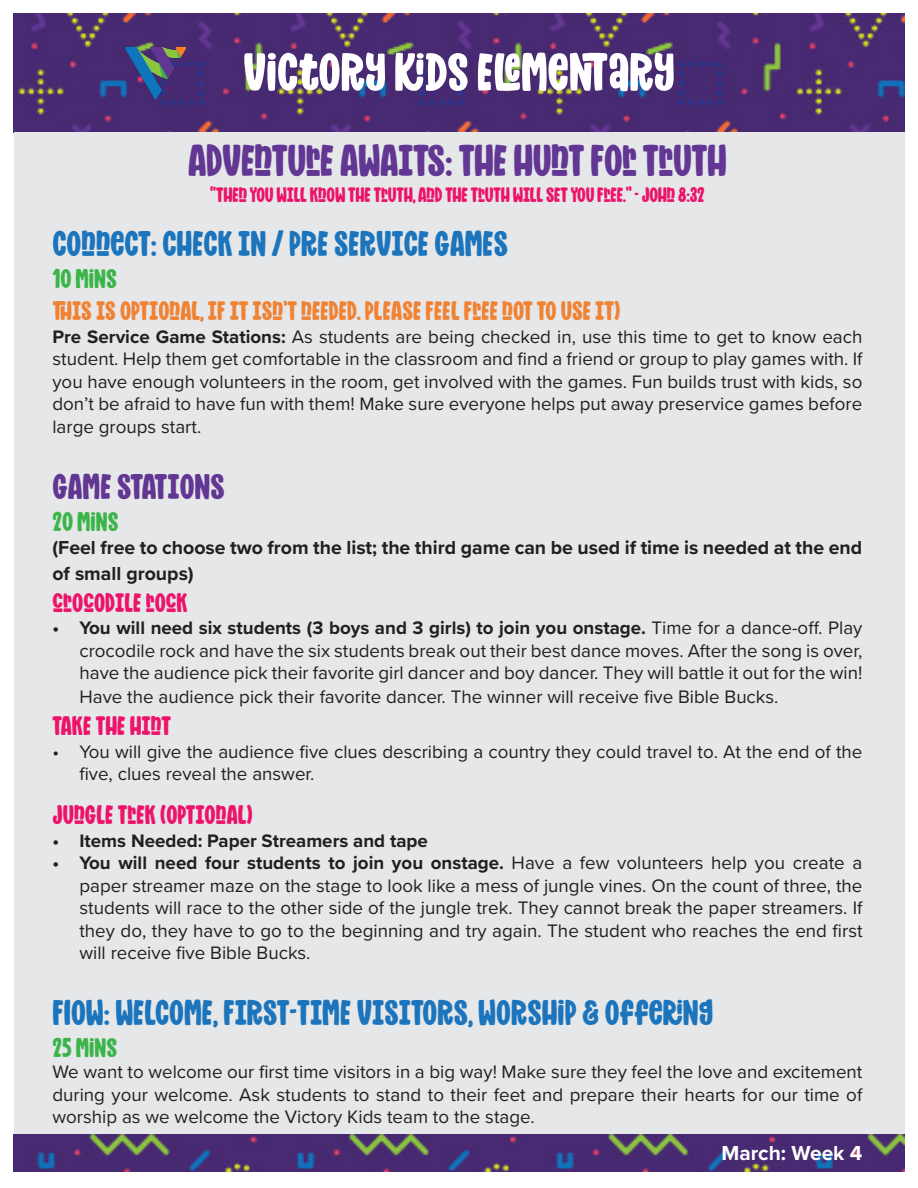
<style>
.page{position:relative;width:918px;height:1188px;background:#fff}
.page>*{position:absolute;margin:0;border:0;box-sizing:border-box;transform-origin:0 0}
.t1{font:54px "Mighty Mountain";color:#fff}
.t2{font:45px "Mighty Mountain";letter-spacing:-.01em;color:#623693}
.t3{font:36px "Mighty Mountain";color:#1c75bc}
.t4{font:36px "Mighty Mountain";color:#623693}
.t5{font:27px "Mighty Mountain";color:#f08233}
.t6{font:27px "Mighty Mountain";color:#ed1369}
.t7{font:27px "Mighty Mountain";color:#3bb54a}
.t8{font:21px "Mighty Mountain";letter-spacing:-.01em;color:#ed1369}
.t9{font:700 21px "Proxima Nova";color:#fff}
.t10{font:700 19.5px/25.2px "Proxima Nova";color:#231f20}
.t11{font:18.75px/22.5px "Proxima Nova";color:#231f20;text-align:justify}
.t12{font:700 18.75px "Proxima Nova";color:#231f20}
.s1{font-weight:700}
</style>
<div class="page">
<img style="left:14px;top:14px;width:891px;height:119px">
<div style="left:14px;top:133px;width:890px;height:1009px;background:#e6e7e9"></div>
<img style="left:124px;top:40px;width:64px;height:64px">
<img style="left:14px;top:1134px;width:891px;height:37px">
<p class="t1" style="left:243px;top:35px;width:433px">VICTORY KIDS ELEMENTARY</p>
<p class="t2" style="left:188px;top:130px;width:540px">ADVENTURE AWAITS: THE HUNT FOR TRUTH</p>
<p class="t8" style="left:210px;top:180px;width:496px">“THEN YOU WILL KNOW THE TRUTH, AND THE TRUTH WILL SET YOU FREE.” - JOHN 8:32</p>
<p class="t3" style="left:52px;top:218px;width:457px">CONNECT: CHECK IN / PRE SERVICE GAMES</p>
<p class="t7" style="left:52px;top:260px;width:66px">10 MINS</p>
<p class="t5" style="left:52px;top:292px;width:569px">THIS IS OPTIONAL, IF IT ISN’T NEEDED. PLEASE FEEL FREE NOT TO USE IT)</p>
<p class="t11" style="left:52px;top:325px;width:812px"><span class="s1">Pre Service Game Stations:</span> As students are being checked in, use this time to get to know each student. Help them get comfortable in the classroom and find a friend or group to play games with. If you have enough volunteers in the room, get involved with the games. Fun builds trust with kids, so don’t be afraid to have fun with them! Make sure everyone helps put away preservice games before large groups start.</p>
<p class="t4" style="left:52px;top:461px;width:174px">GAME STATIONS</p>
<p class="t7" style="left:52px;top:503px;width:68px">20 MINS</p>
<p class="t10" style="left:52px;top:535px;width:811px">(Feel free to choose two from the list; the third game can be used if time is needed at the end of small groups)</p>
<p class="t6" style="left:52px;top:584px;width:137px">CROCODILE ROCK</p>
<p class="t11" style="left:79px;top:616px;width:785px;text-indent:-27px"><span class="s1">• You will need six students (3 boys and 3 girls) to join you onstage.</span> Time for a dance-off. Play crocodile rock and have the six students break out their best dance moves. After the song is over, have the audience pick their favorite girl dancer and boy dancer. They will battle it out for the win!<br>Have the audience pick their favorite dancer. The winner will receive five Bible Bucks.</p>
<p class="t6" style="left:52px;top:707px;width:120px">TAKE THE HINT</p>
<p class="t11" style="left:79px;top:739px;width:785px;text-indent:-27px">• You will give the audience five clues describing a country they could travel to. At the end of the five, clues reveal the answer.</p>
<p class="t6" style="left:52px;top:796px;width:202px">JUNGLE TREK (OPTIONAL)</p>
<p class="t12" style="left:52px;top:827px;width:377px">• Items Needed: Paper Streamers and tape</p>
<p class="t11" style="left:79px;top:851px;width:785px;text-indent:-27px"><span class="s1">• You will need four students to join you onstage.</span> Have a few volunteers help you create a paper streamer maze on the stage to look like a mess of jungle vines. On the count of three, the students will race to the other side of the jungle trek. They cannot break the paper streamers. If they do, they have to go to the beginning and try again. The student who reaches the end first will receive five Bible Bucks.</p>
<p class="t3" style="left:52px;top:988px;width:662px">FLOW: WELCOME, FIRST-TIME VISITORS, WORSHIP &amp; OFFERING</p>
<p class="t7" style="left:52px;top:1030px;width:66px">25 MINS</p>
<p class="t11" style="left:52px;top:1060px;width:811px">We want to welcome our first time visitors in a big way! Make sure they feel the love and excitement during your welcome. Ask students to stand to their feet and prepare their hearts for our time of worship as we welcome the Victory Kids team to the stage.</p>
<p class="t9" style="left:721px;top:1137px;width:143px">March: Week 4</p>
</div>
